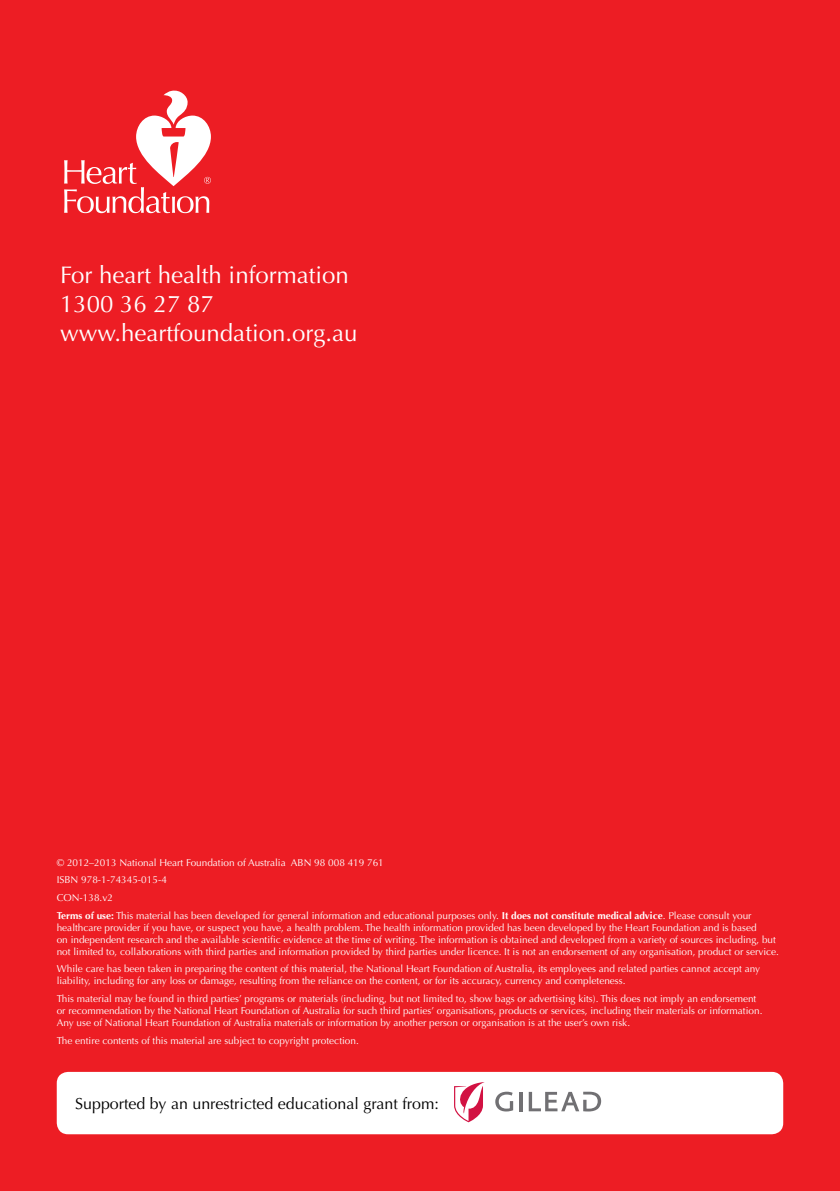
<style>
.page{position:relative;width:840px;height:1191px;background:#fff}
.page>*{position:absolute;margin:0;border:0;box-sizing:border-box;transform-origin:0 0}
.t1{font:24px/28.8px "Optima LT Std";color:#fff}
.t2{font:16px "Optima LT Std";color:#000}
.t3{font:10px/12px "Optima LT Std";color:#fff}
.s1{font-family:"Optima";font-weight:700}
</style>
<div class="page">
<div style="left:0;top:0;width:839px;height:1191px;background:#ed1d24"></div>
<svg style="left:64px;top:90px;width:147px;height:123px"></svg>
<div style="left:57px;top:1071px;width:725px;height:63px;background:#fff;border-radius:11px"></div>
<svg style="left:495px;top:1091px;width:18px;height:20px"></svg>
<svg style="left:519px;top:1092px;width:3px;height:19px"></svg>
<svg style="left:528px;top:1091px;width:72px;height:20px"></svg>
<svg style="left:454px;top:1082px;width:30px;height:40px"></svg>
<h1 class="t1" style="left:60px;top:261px;width:299px">For heart health information<br>1300 36 27 87 www.heartfoundation.org.au</h1>
<p class="t3" style="left:57px;top:853px;width:696px;line-height:17.6px">© 2012–2013 National Heart Foundation of Australia ABN 98 008 419 761<br>ISBN 978-1-74345-015-4<br>CON-138.v2<br><span class="s1">Terms of use:</span> This material has been developed for general information and educational purposes only. <span class="s1">It does not constitute medical advice</span>. Please consult your</p>
<p class="t3" style="left:57px;top:921px;width:723px">healthcare provider if you have, or suspect you have, a health problem. The health information provided has been developed by the Heart Foundation and is based<br>on independent research and the available scientific evidence at the time of writing. The information is obtained and developed from a variety of sources including, but not limited to, collaborations with third parties and information provided by third parties under licence. It is not an endorsement of any organisation, product or service.</p>
<p class="t3" style="left:57px;top:963px;width:704px">While care has been taken in preparing the content of this material, the National Heart Foundation of Australia, its employees and related parties cannot accept any liability, including for any loss or damage, resulting from the reliance on the content, or for its accuracy, currency and completeness.</p>
<p class="t3" style="left:57px;top:992px;width:706px">This material may be found in third parties’ programs or materials (including, but not limited to, show bags or advertising kits). This does not imply an endorsement or recommendation by the National Heart Foundation of Australia for such third parties’ organisations, products or services, including their materials or information.<br>Any use of National Heart Foundation of Australia materials or information by another person or organisation is at the user’s own risk.</p>
<p class="t3" style="left:57px;top:1034px;width:303px">The entire contents of this material are subject to copyright protection.</p>
<h2 class="t2" style="left:75px;top:1094px;width:365px">Supported by an unrestricted educational grant from:</h2>
</div>
